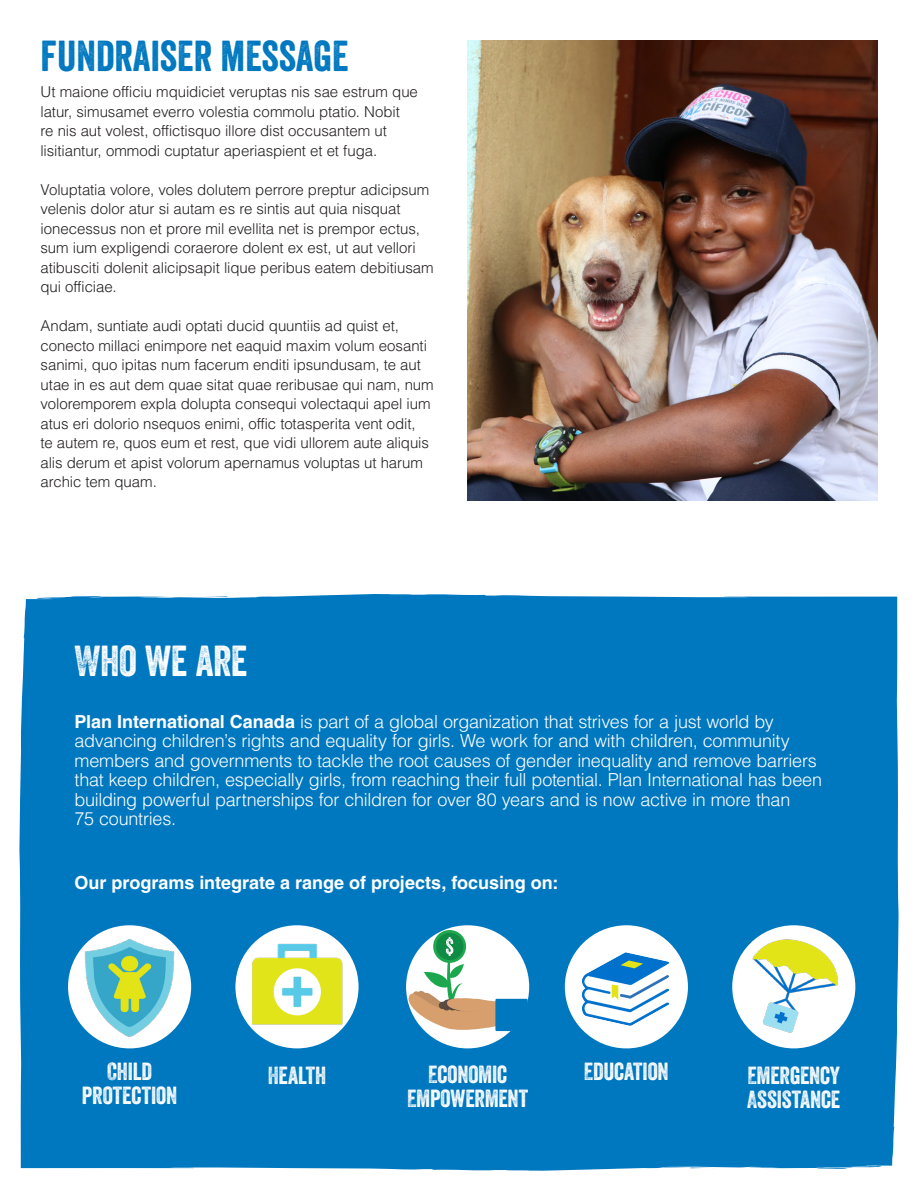
<style>
.page{position:relative;width:918px;height:1188px;background:#fff}
.page>*{position:absolute;margin:0;border:0;box-sizing:border-box;transform-origin:0 0}
.section_headers{font:42px "Veneer";color:#0078c0}
.body_copy{font:42px "Veneer Two";letter-spacing:-.01em;color:#fff}
.body_copy-2{font:24px/24px "Veneer Two";letter-spacing:-.01em;color:#fff;text-align:center}
.body_copy-3{font:300 18px/19.5px "Helvetica LT Pro";letter-spacing:-.015em;color:#fff}
.body_copy-4{font:700 18px "Helvetica LT Pro";color:#fff}
.body_copy-5{font:300 15px/19.5px "Helvetica LT Pro";letter-spacing:-.005em;color:#231f20}
.s1{font-weight:700}
</style>
<div class="page">
<div style="left:19px;top:594px;width:880px;height:577px;background:#0078c0"></div>
<img style="left:468px;top:41px;width:410px;height:459px">
<div style="left:235px;top:925px;width:124px;height:123px;background:#fff;border-radius:50%"></div>
<img style="left:247px;top:939px;width:100px;height:90px">
<div style="left:68px;top:925px;width:123px;height:123px;background:#fff;border-radius:50%"></div>
<img style="left:80px;top:936px;width:99px;height:102px">
<div style="left:565px;top:925px;width:123px;height:123px;background:#fff;border-radius:50%"></div>
<img style="left:577px;top:939px;width:99px;height:93px">
<div style="left:732px;top:925px;width:123px;height:123px;background:#fff;border-radius:50%"></div>
<img style="left:744px;top:935px;width:99px;height:102px">
<div style="left:406px;top:925px;width:123px;height:123px;background:#fff;border-radius:50%"></div>
<div style="left:495px;top:999px;width:33px;height:32px;background:#0078c0"></div>
<svg style="left:406px;top:930px;width:111px;height:103px"></svg>
<p class="section_headers" style="left:40px;top:30px;width:310px">FUNDRAISER MESSAGE</p>
<p class="body_copy-5" style="left:40px;top:82px;width:379px">Ut maione officiu mquidiciet veruptas nis sae estrum que latur, simusamet everro volestia commolu ptatio. Nobit<br>re nis aut volest, offictisquo illore dist occusantem ut lisitiantur, ommodi cuptatur aperiaspient et et fuga.</p>
<p class="body_copy-5" style="left:40px;top:179px;width:395px">Voluptatia volore, voles dolutem perrore preptur adicipsum velenis dolor atur si autam es re sintis aut quia nisquat ionecessus non et prore mil evellita net is prempor ectus, sum ium expligendi coraerore dolent ex est, ut aut vellori atibusciti dolenit alicipsapit lique peribus eatem debitiusam qui officiae.</p>
<p class="body_copy-5" style="left:40px;top:316px;width:395px">Andam, suntiate audi optati ducid quuntiis ad quist et, conecto millaci enimpore net eaquid maxim volum eosanti sanimi, quo ipitas num facerum enditi ipsundusam, te aut utae in es aut dem quae sitat quae reribusae qui nam, num voloremporem expla dolupta consequi volectaqui apel ium atus eri dolorio nsequos enimi, offic totasperita vent odit,<br>te autem re, quos eum et rest, que vidi ullorem aute aliquis alis derum et apist volorum apernamus voluptas ut harum archic tem quam.</p>
<p class="body_copy" style="left:75px;top:635px;width:174px">WHO WE ARE</p>
<p class="body_copy-3" style="left:75px;top:711px;width:749px"><span class="s1">Plan International Canada</span> is part of a global organization that strives for a just world by advancing children’s rights and equality for girls. We work for and with children, community members and governments to tackle the root causes of gender inequality and remove barriers that keep children, especially girls, from reaching their full potential. Plan International has been building powerful partnerships for children for over 80 years and is now active in more than</p>
<p class="body_copy-3" style="left:75px;top:809px;width:103px">75 countries.</p>
<p class="body_copy-4" style="left:75px;top:872px;width:485px">Our programs integrate a range of projects, focusing on:</p>
<p class="body_copy-2" style="left:82px;top:1059px;width:97px">CHILD<br>PROTECTION</p>
<p class="body_copy-2" style="left:268px;top:1063px;width:60px">HEALTH</p>
<p class="body_copy-2" style="left:584px;top:1059px;width:86px">EDUCATION</p>
<p class="body_copy-2" style="left:747px;top:1063px;width:95px;text-align:left">EMERGENCY<br>ASSISTANCE</p>
<p class="body_copy-2" style="left:407px;top:1062px;width:123px">ECONOMIC<br>EMPOWERMENT</p>
</div>
